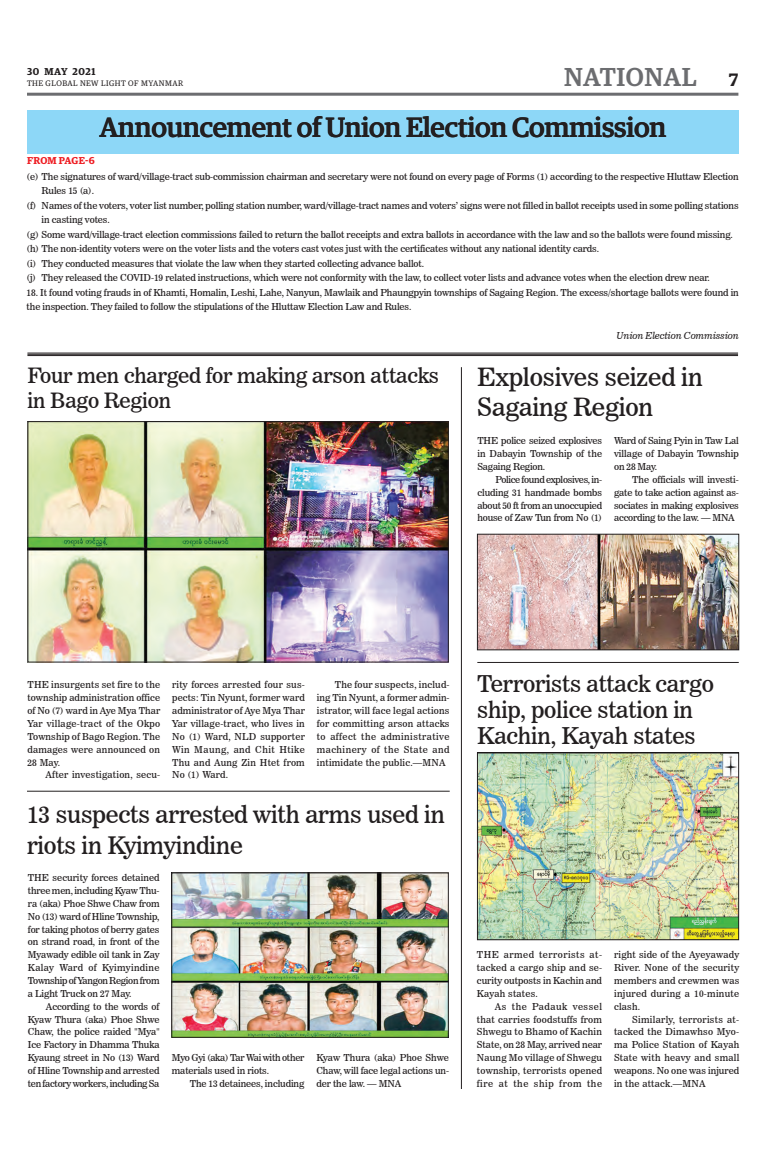
<style>
.page{position:relative;width:773px;height:1152px;background:#fff}
.page>*{position:absolute;margin:0;border:0;box-sizing:border-box;transform-origin:0 0}
.Brief_Head{font:500 28px "Guardian Egyp";letter-spacing:-.01em;color:#231f20}
.t1{font:500 26px "Guardian Egyp";letter-spacing:.02em;color:#6c6d70}
._2_Clm_Head{font:25px/30px "News 706 BT Roman C";letter-spacing:-.01em;color:#231f20}
._2_Clm_Head-2{font:24px/30.8px "News 706 BT Roman C";letter-spacing:-.01em;color:#231f20}
._2_Clm_Head-3{font:23px/25.6px "News 706 BT Roman C";letter-spacing:-.01em;color:#231f20}
._2_Clm_Head-4{font:21px/25.2px "News 706 BT Roman C";letter-spacing:-.01em;color:#231f20}
.Spill_Style{font:600 10px "Guardian Egyp";letter-spacing:.01em;color:#ee1d23}
.t2{font:600 10px "Guardian Egyp";letter-spacing:.06em;color:#231f20}
._2nd_Body{font:9.5px/12.9px "News 706 BT Roman C";letter-spacing:-.01em;color:#231f20;text-align:justify}
.Normal_Para{font:9.5px/12.9px "News 706 BT Roman C";letter-spacing:.005em;color:#231f20;text-align:justify}
._2nd_Body-2{font:9.5px "News 706 BT Roman C";letter-spacing:.02em;color:#231f20}
._2nd_Body-3{font:9.5px "News 706 BT Italic C";letter-spacing:-.01em;color:#231f20}
.t3{font:8px "Guardian Egyp";letter-spacing:.06em;color:#231f20}
.s1{font-weight:600;font-size:18px;color:#231f20}
</style>
<div class="page">
<hr style="left:27px;top:93px;width:711px;height:3px;background:#6c6d70">
<div style="left:27px;top:110px;width:712px;height:43px;background:#8dd7f7"></div>
<img style="left:479px;top:536px;width:257px;height:112px">
<div style="left:477px;top:534px;width:261px;height:116px;border:1px solid #231f20"></div>
<img style="left:30px;top:424px;width:416px;height:236px">
<div style="left:28px;top:422px;width:420px;height:240px;border:1px solid #231f20"></div>
<img style="left:479px;top:755px;width:257px;height:183px">
<div style="left:477px;top:753px;width:261px;height:187px;border:1px solid #231f20"></div>
<hr style="left:477px;top:662px;width:261px;height:1px;background:#231f20">
<hr style="left:27px;top:355px;width:711px;height:1px;background:#231f20">
<hr style="left:27px;top:354px;width:711px;height:1px;background:#231f20">
<hr style="left:27px;top:353px;width:711px;height:1px;background:#231f20">
<img style="left:174px;top:875px;width:272px;height:160px">
<hr style="left:27px;top:791px;width:422px;height:1px;background:#231f20">
<hr style="left:461px;top:367px;width:1px;height:722px;background:#231f20">
<h2 class="t1" style="left:564px;top:59px;width:176px">NATIONAL <span class="s1">7</span></h2>
<p class="t2" style="left:27px;top:64px;width:70px">30 MAY 2021</p>
<p class="t3" style="left:27px;top:78px;width:158px">THE GLOBAL NEW LIGHT OF MYANMAR</p>
<p class="Brief_Head" style="left:99px;top:108px;width:568px">Announcement of Union Election Commission</p>
<p class="Spill_Style" style="left:27px;top:153px;width:69px">FROM PAGE-6</p>
<p class="_2nd_Body" style="left:42px;top:169px;width:698px;line-height:14.5px;text-indent:-15px">(e) The signatures of ward/village-tract sub-commission chairman and secretary were not found on every page of Forms (1) according to the respective Hluttaw Election<br>Rules 15 (a).</p>
<p class="_2nd_Body" style="left:42px;top:198px;width:698px;line-height:14.5px;text-indent:-15px">(f) Names of the voters, voter list number, polling station number, ward/village-tract names and voters’ signs were not filled in ballot receipts used in some polling stations in casting votes.</p>
<p class="_2nd_Body" style="left:27px;top:228px;width:707px">(g) Some ward/village-tract election commissions failed to return the ballot receipts and extra ballots in accordance with the law and so the ballots were found missing.</p>
<p class="_2nd_Body" style="left:27px;top:242px;width:574px">(h) The non-identity voters were on the voter lists and the voters cast votes just with the certificates without any national identity cards.</p>
<p class="_2nd_Body" style="left:27px;top:257px;width:399px">(i) They conducted measures that violate the law when they started collecting advance ballot.</p>
<p class="_2nd_Body" style="left:27px;top:271px;width:684px">(j) They released the COVID-19 related instructions, which were not conformity with the law, to collect voter lists and advance votes when the election drew near.</p>
<p class="_2nd_Body" style="left:27px;top:285px;width:713px;line-height:14.5px">18. It found voting frauds in of Khamti, Homalin, Leshi, Lahe, Nanyun, Mawlaik and Phaungpyin townships of Sagaing Region. The excess/shortage ballots were found in the inspection. They failed to follow the stipulations of the Hluttaw Election Law and Rules.</p>
<p class="_2nd_Body-3" style="left:616px;top:330px;width:124px">Union Election Commission</p>
<p class="_2_Clm_Head" style="left:477px;top:362px;width:227px">Explosives seized in<br>Sagaing Region</p>
<p class="Normal_Para" style="left:477px;top:434px;width:126px">THE police seized explosives in Dabayin Township of the Sagaing Region.</p>
<p class="_2nd_Body" style="left:477px;top:473px;width:126px;text-indent:18px">Police found explosives, in&shy;cluding 31 handmade bombs about 50 ft from an unoccupied house of Zaw Tun from No (1)</p>
<p class="_2_Clm_Head-4" style="left:27px;top:363px;width:413px">Four men charged for making arson attacks in Bago Region</p>
<p class="_2nd_Body" style="left:614px;top:434px;width:126px">Ward of Saing Pyin in Taw Lal village of Dabayin Township on 28 May.</p>
<p class="_2nd_Body" style="left:614px;top:473px;width:126px;text-indent:18px">The officials will investi&shy;gate to take action against as&shy;sociates in making explosives according to the law. — MNA</p>
<p class="Normal_Para" style="left:27px;top:679px;width:134px">THE insurgents set fire to the township administration office of No (7) ward in Aye Mya Thar Yar village-tract of the Okpo Township of Bago Region. The damages were announced on 28 May.</p>
<p class="_2nd_Body-2" style="left:45px;top:769px;width:116px">After investigation, secu-</p>
<p class="_2nd_Body" style="left:172px;top:679px;width:134px">rity forces arrested four sus&shy;pects: Tin Nyunt, former ward administrator of Aye Mya Thar Yar village-tract, who lives in No (1) Ward, NLD supporter Win Maung, and Chit Htike Thu and Aung Zin Htet from No (1) Ward.</p>
<p class="_2nd_Body" style="left:317px;top:679px;width:134px;text-indent:18px">The four suspects, includ&shy;ing Tin Nyunt, a former admin&shy;istrator, will face legal actions for committing arson attacks to affect the administrative machinery of the State and intimidate the public.—MNA</p>
<p class="_2_Clm_Head-3" style="left:477px;top:671px;width:238px">Terrorists attack cargo ship, police station in<br>Kachin, Kayah states</p>
<p class="_2_Clm_Head-2" style="left:27px;top:799px;width:419px">13 suspects arrested with arms used in riots in Kyimyindine</p>
<p class="Normal_Para" style="left:28px;top:871px;width:133px">THE security forces detained three men, including Kyaw Thu&shy;ra (aka) Phoe Shwe Chaw from No (13) ward of Hline Township, for taking photos of berry gates on strand road, in front of the Myawady edible oil tank in Zay Kalay Ward of Kyimyindine Township of Yangon Region from a Light Truck on 27 May.</p>
<p class="_2nd_Body" style="left:28px;top:1000px;width:133px;text-indent:18px">According to the words of Kyaw Thura (aka) Phoe Shwe Chaw, the police raided "Mya" Ice Factory in Dhamma Thuka Kyaung street in No (13) Ward of Hline Township and arrested ten factory workers, including Sa</p>
<p class="_2nd_Body" style="left:172px;top:1051px;width:134px">Myo Gyi (aka) Tar Wai with other materials used in riots.</p>
<p class="_2nd_Body" style="left:190px;top:1077px;width:116px">The 13 detainees, including</p>
<p class="_2nd_Body" style="left:316px;top:1051px;width:134px">Kyaw Thura (aka) Phoe Shwe Chaw, will face legal actions un&shy;der the law. — MNA</p>
<p class="Normal_Para" style="left:477px;top:948px;width:127px">THE armed terrorists at&shy;tacked a cargo ship and se&shy;curity outposts in Kachin and Kayah states.</p>
<p class="_2nd_Body" style="left:477px;top:1000px;width:127px;text-indent:18px">As the Padauk vessel that carries foodstuffs from Shwegu to Bhamo of Kachin State, on 28 May, arrived near Naung Mo village of Shwegu township, terrorists opened fire at the ship from the</p>
<p class="_2nd_Body" style="left:614px;top:948px;width:127px">right side of the Ayeyawady River. None of the security members and crewmen was injured during a 10-minute clash.</p>
<p class="_2nd_Body" style="left:614px;top:1013px;width:127px;text-indent:18px">Similarly, terrorists at&shy;tacked the Dimawhso Myo&shy;ma Police Station of Kayah State with heavy and small weapons. No one was injured in the attack.—MNA</p>
</div>
